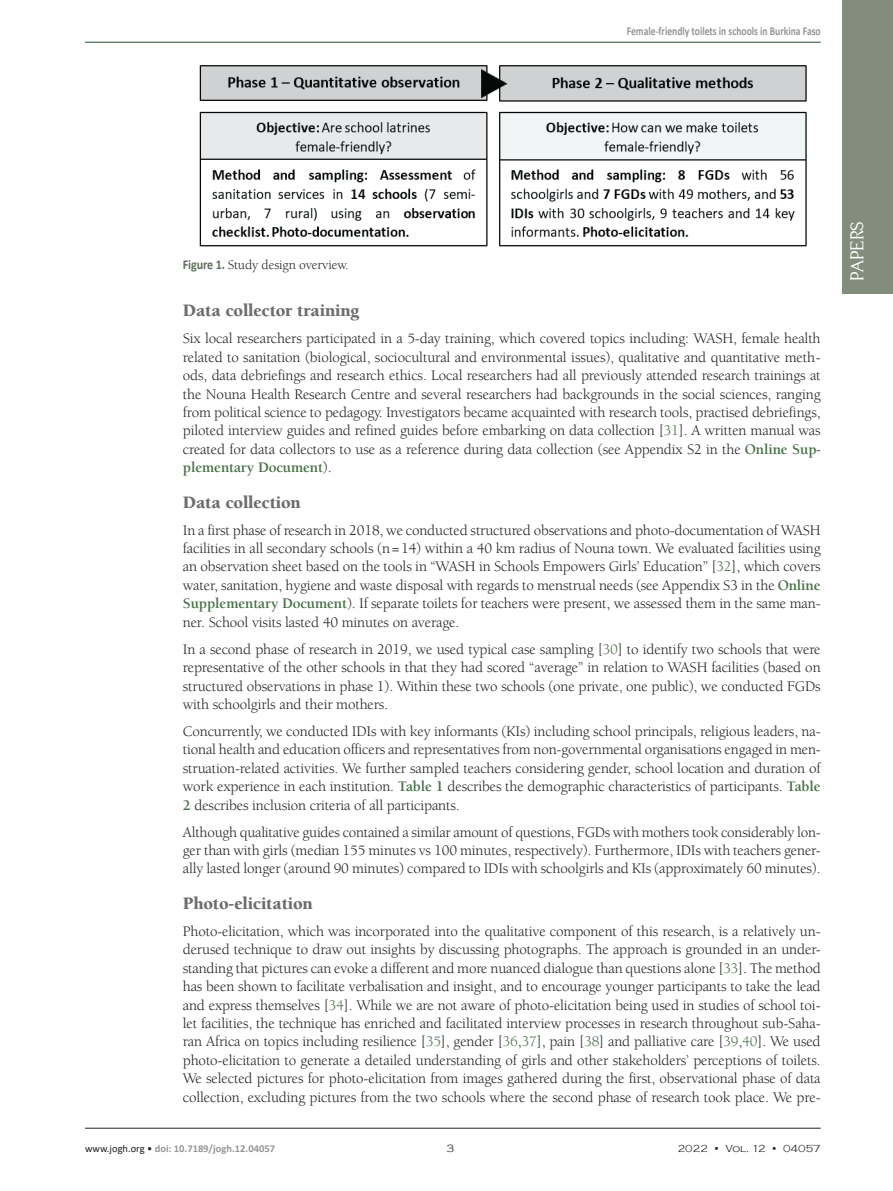
<style>
.page{position:relative;width:893px;height:1191px;background:#fff}
.page>*{position:absolute;margin:0;border:0;box-sizing:border-box;transform-origin:0 0}
.Podnaslovi_PAPERS_2{font:900 18px "Berkeley Std";letter-spacing:-.01em;color:#6c6d70}
.t1{font:18px "Centabel";color:#fff}
.Tekst_Osnovni{font:15px/18.5px "Berkeley Std";letter-spacing:-.01em;color:#231f20;text-align:justify}
.potpisi_slike{font:13.5px "Berkeley Std";letter-spacing:-.01em;color:#231f20}
.t2{font:700 12px "Calibri";color:#939598;scale:.8 1}
.t3{font:300 10.95px "Copperplate Gothic";color:#231f20}
.t4{font:700 10.5px "Calibri";color:#939598}
.t5{font:300 10.5px "Copperplate Gothic";color:#231f20}
.s1{font-family:"Calibri";font-weight:700;color:#5f6f5b}
.s2{color:#477045}
.s3{font-weight:700;color:#477045}
.s4{font-weight:400;color:#231f20}
</style>
<div class="page">
<hr style="left:85px;top:1128px;width:736px;height:1px;background:#231f20">
<hr style="left:85px;top:42px;width:736px;height:1px;background:#244d32">
<div style="left:842px;top:0;width:51px;height:293px;background:#838d7c"></div>
<img style="left:199px;top:65px;width:608px;height:182px">
<p class="t2" style="left:627px;top:22px;width:244px">Female-friendly toilets in schools in Burkina Faso</p>
<p class="potpisi_slike" style="left:183px;top:257px;width:167px"><span class="s1">Figure 1.</span> Study design overview.</p>
<p class="Podnaslovi_PAPERS_2" style="left:183px;top:301px;width:178px">Data collector training</p>
<p class="Tekst_Osnovni" style="left:183px;top:329px;width:639px">Six local researchers participated in a 5-day training, which covered topics including: WASH, female health related to sanitation (biological, sociocultural and environmental issues), qualitative and quantitative meth&shy;ods, data debriefings and research ethics. Local researchers had all previously attended research trainings at the Nouna Health Research Centre and several researchers had backgrounds in the social sciences, ranging from political science to pedagogy. Investigators became acquainted with research tools, practised debriefings, piloted interview guides and refined guides before embarking on data collection [<span class="s2">31</span>]. A written manual was created for data collectors to use as a reference during data collection (see Appendix S2 in the <span class="s3">Online Sup&shy;plementary Document</span>).</p>
<p class="Podnaslovi_PAPERS_2" style="left:183px;top:492px;width:120px">Data collection</p>
<p class="Tekst_Osnovni" style="left:183px;top:521px;width:639px">In a first phase of research in 2018, we conducted structured observations and photo-documentation of WASH facilities in all secondary schools (n=14) within a 40 km radius of Nouna town. We evaluated facilities using an observation sheet based on the tools in “WASH in Schools Empowers Girls’ Education” [<span class="s2">32</span>], which covers water, sanitation, hygiene and waste disposal with regards to menstrual needs (see Appendix S3 in the <span class="s3">Online Supplementary Document</span>). If separate toilets for teachers were present, we assessed them in the same man&shy;ner. School visits lasted 40 minutes on average.</p>
<p class="Tekst_Osnovni" style="left:183px;top:640px;width:639px">In a second phase of research in 2019, we used typical case sampling [<span class="s2">30</span>] to identify two schools that were representative of the other schools in that they had scored “average” in relation to WASH facilities (based on structured observations in phase 1). Within these two schools (one private, one public), we conducted FGDs with schoolgirls and their mothers.</p>
<p class="Tekst_Osnovni" style="left:183px;top:722px;width:639px">Concurrently, we conducted IDIs with key informants (KIs) including school principals, religious leaders, na&shy;tional health and education officers and representatives from non-governmental organisations engaged in men&shy;struation-related activities. We further sampled teachers considering gender, school location and duration of work experience in each institution. <span class="s3">Table 1</span> describes the demographic characteristics of participants. <span class="s3">Table 2</span> describes inclusion criteria of all participants.</p>
<p class="Tekst_Osnovni" style="left:183px;top:823px;width:639px">Although qualitative guides contained a similar amount of questions, FGDs with mothers took considerably lon&shy;ger than with girls (median 155 minutes vs 100 minutes, respectively). Furthermore, IDIs with teachers gener&shy;ally lasted longer (around 90 minutes) compared to IDIs with schoolgirls and KIs (approximately 60 minutes).</p>
<p class="Podnaslovi_PAPERS_2" style="left:183px;top:893px;width:132px">Photo-elicitation</p>
<p class="Tekst_Osnovni" style="left:183px;top:922px;width:639px">Photo-elicitation, which was incorporated into the qualitative component of this research, is a relatively un&shy;derused technique to draw out insights by discussing photographs. The approach is grounded in an under&shy;standing that pictures can evoke a different and more nuanced dialogue than questions alone [<span class="s2">33</span>]. The method has been shown to facilitate verbalisation and insight, and to encourage younger participants to take the lead and express themselves [<span class="s2">34</span>]. While we are not aware of photo-elicitation being used in studies of school toi&shy;let facilities, the technique has enriched and facilitated interview processes in research throughout sub-Saha&shy;ran Africa on topics including resilience [<span class="s2">35</span>], gender [<span class="s2">36</span>,<span class="s2">37</span>], pain [<span class="s2">38</span>] and palliative care [<span class="s2">39</span>,<span class="s2">40</span>]. We used photo-elicitation to generate a detailed understanding of girls and other stakeholders’ perceptions of toilets.<br>We selected pictures for photo-elicitation from images gathered during the first, observational phase of data collection, excluding pictures from the two schools where the second phase of research took place. We pre-</p>
<p class="t4" style="left:85px;top:1141px;width:191px"><span class="s4">www.jogh.org •</span> doi: 10.7189/jogh.12.04057</p>
<p class="t3" style="left:447px;top:1142px;width:9px">3</p>
<p class="t5" style="left:678px;top:1142px;width:145px">2022 • Vol. 12 • 04057</p>
<p class="t1" style="left:846px;top:281px;width:61px;rotate:-90deg">PAPERS</p>
</div>
